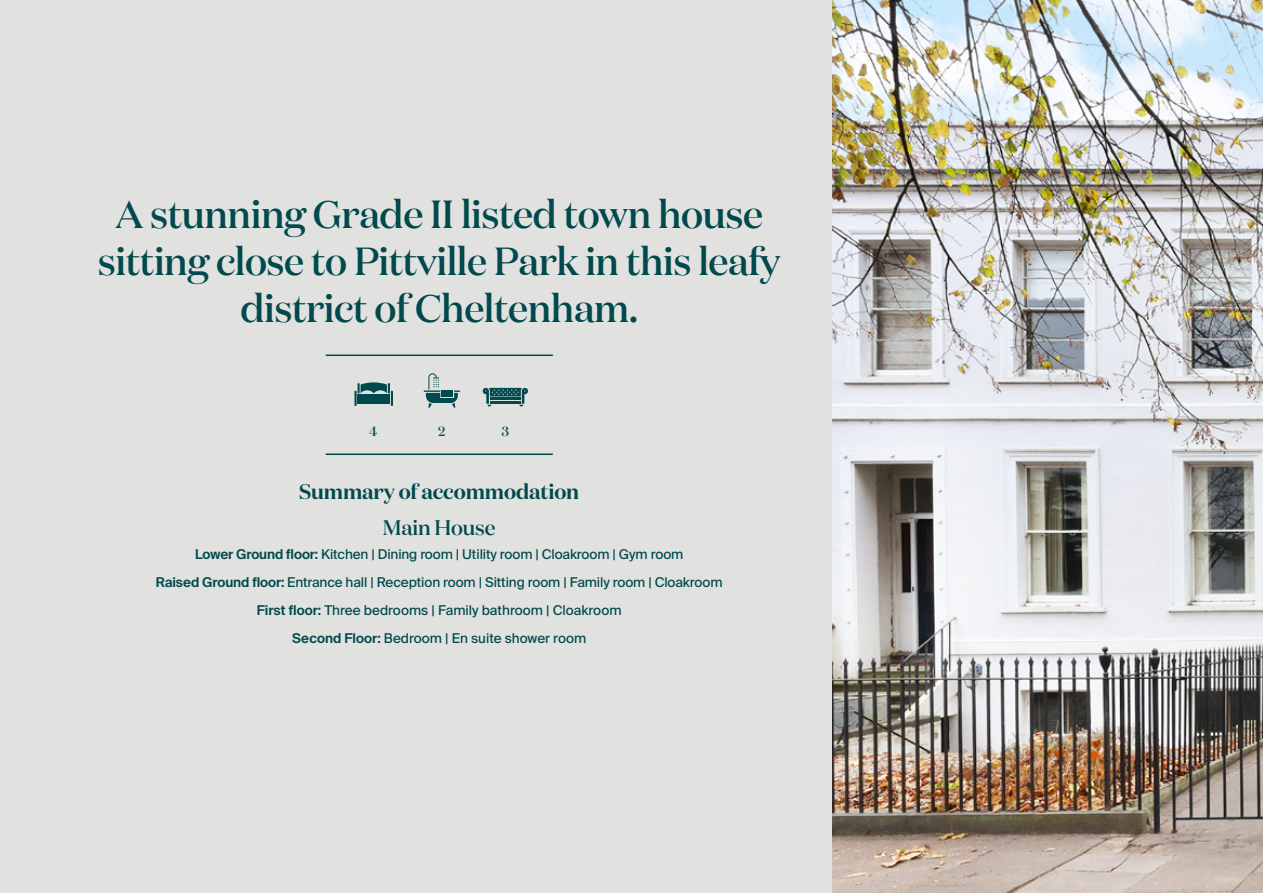
<style>
.page{position:relative;width:1263px;height:893px;background:#e1e1df}
.page>*{position:absolute;margin:0;border:0;box-sizing:border-box;transform-origin:0 0}
.t1{font:500 39px/46.8px "Domaine Display";letter-spacing:-.01em;color:#00494d;text-align:center}
.t2{font:600 21px "Domaine Display";letter-spacing:-.01em;color:#00494d}
.t3{font:500 21px "Domaine Display";letter-spacing:-.01em;color:#00494d}
.t4{font:13.5px/28px "Suisse Intl";letter-spacing:-.01em;color:#00494d;text-align:center}
.t5{font:500 13.5px "Domaine Display";color:#00494d}
.s1{font-weight:600}
</style>
<div class="page">
<img style="left:833px;top:0;width:430px;height:893px">
<svg style="left:424px;top:373px;width:36px;height:35px"></svg>
<svg style="left:354px;top:382px;width:39px;height:24px"></svg>
<svg style="left:483px;top:388px;width:45px;height:18px"></svg>
<hr style="left:326px;top:355px;width:227px;height:1px;background:#00494d">
<hr style="left:326px;top:453px;width:227px;height:2px;background:#00494d">
<h1 class="t1" style="left:98px;top:189px;width:684px">A stunning Grade II listed town house sitting close to Pittville Park in this leafy district of Cheltenham.</h1>
<p class="t5" style="left:369px;top:421px;width:10px">4</p>
<p class="t5" style="left:438px;top:421px;width:9px">2</p>
<p class="t5" style="left:502px;top:421px;width:9px">3</p>
<h2 class="t2" style="left:299px;top:478px;width:282px">Summary of accommodation</h2>
<h2 class="t3" style="left:383px;top:513px;width:114px">Main House</h2>
<p class="t4" style="left:156px;top:540px;width:568px"><span class="s1">Lower Ground floor:</span> Kitchen | Dining room | Utility room | Cloakroom | Gym room<br><span class="s1">Raised Ground floor:</span> Entrance hall | Reception room | Sitting room | Family room | Cloakroom <span class="s1">First floor:</span> Three bedrooms | Family bathroom | Cloakroom<br><span class="s1">Second Floor:</span> Bedroom | En suite shower room</p>
</div>
